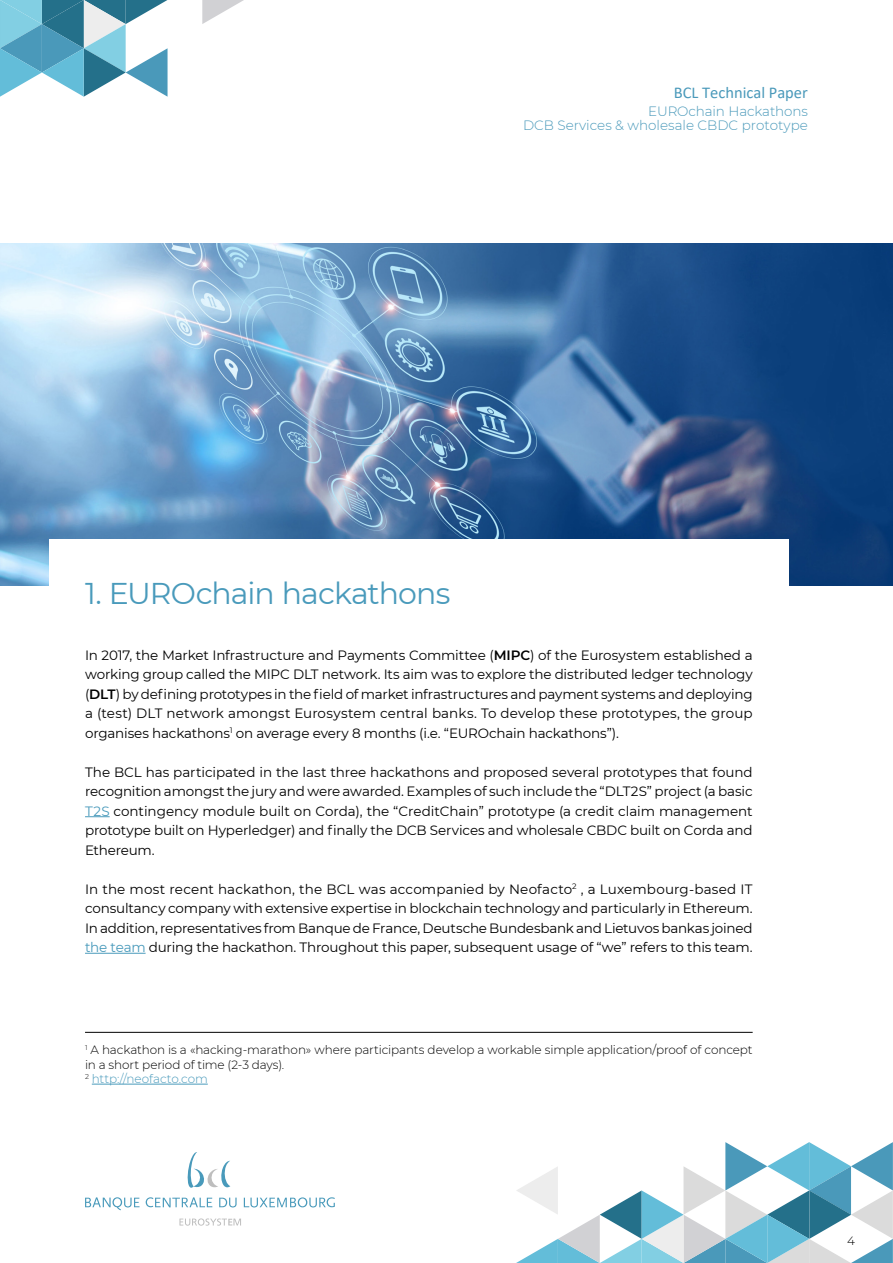
<style>
.page{position:relative;width:893px;height:1263px;background:#fff}
.page>*{position:absolute;margin:0;border:0;box-sizing:border-box;transform-origin:0 0}
.t1{font:30px "Montserrat";letter-spacing:-.03em;color:#499abb}
.t2{font:16.5px "Calibri";color:#4a99ba}
.t3{font:13.5px/19.5px "Montserrat";letter-spacing:-.01em;color:#000;text-align:justify}
.t4{font:300 13.5px/14.5px "Montserrat";color:#4a99ba;text-align:right}
.t5{font:300 12px/14.4px "Montserrat";letter-spacing:-.01em;color:#000}
.s1{font-weight:600}
.s2{color:#499abb}
</style>
<div class="page">
<svg style="left:0;top:0;width:168px;height:97px"></svg>
<svg style="left:202px;top:0;width:42px;height:24px"></svg>
<svg style="left:516px;top:1142px;width:377px;height:121px"></svg>
<hr style="left:92px;top:1084px;width:116px;height:1px;background:#499abb">
<hr style="left:85px;top:1032px;width:668px;height:1px;background:#000">
<img style="left:0;top:243px;width:893px;height:343px">
<div style="left:49px;top:539px;width:740px;height:104px;background:#fff"></div>
<svg style="left:85px;top:816px;width:25px;height:1px"></svg>
<hr style="left:85px;top:953px;width:61px;height:1px;background:#499abb">
<svg style="left:187px;top:1152px;width:43px;height:36px"></svg>
<svg style="left:85px;top:1197px;width:55px;height:13px"></svg>
<svg style="left:146px;top:1197px;width:66px;height:10px"></svg>
<svg style="left:219px;top:1197px;width:18px;height:10px"></svg>
<svg style="left:244px;top:1197px;width:91px;height:10px"></svg>
<svg style="left:179px;top:1218px;width:62px;height:7px"></svg>
<p class="t2" style="left:674px;top:81px;width:136px">BCL Technical Paper</p>
<p class="t4" style="left:523px;top:103px;width:286px">EUROchain Hackathons<br>DCB Services &amp; wholesale CBDC prototype</p>
<h1 class="t1" style="left:85px;top:573px;width:367px">1. EUROchain hackathons</h1>
<p class="t3" style="left:85px;top:645px;width:669px">In 2017, the Market Infrastructure and Payments Committee (<span class="s1">MIPC</span>) of the Eurosystem established a working group called the MIPC DLT network. Its aim was to explore the distributed ledger technology (<span class="s1">DLT</span>) by defining prototypes in the field of market infrastructures and payment systems and deploying a (test) DLT network amongst Eurosystem central banks. To develop these prototypes, the group organises hackathons<sup>1</sup> on average every 8 months (i.e. “EUROchain hackathons”).</p>
<p class="t3" style="left:85px;top:762px;width:669px">The BCL has participated in the last three hackathons and proposed several prototypes that found recognition amongst the jury and were awarded. Examples of such include the “DLT2S” project (a basic <span class="s2">T2S</span> contingency module built on Corda), the “CreditChain” prototype (a credit claim management prototype built on Hyperledger) and finally the DCB Services and wholesale CBDC built on Corda and Ethereum.</p>
<p class="t3" style="left:85px;top:879px;width:669px">In the most recent hackathon, the BCL was accompanied by Neofacto<sup>2</sup> , a Luxembourg-based IT consultancy company with extensive expertise in blockchain technology and particularly in Ethereum.<br>In addition, representatives from Banque de France, Deutsche Bundesbank and Lietuvos bankas joined <span class="s2">the team</span> during the hackathon. Throughout this paper, subsequent usage of “we” refers to this team.</p>
<p class="t5" style="left:85px;top:1042px;width:669px"><sup>1</sup> A hackathon is a «hacking-marathon» where participants develop a workable simple application/proof of concept in a short period of time (2-3 days).<br><sup>2</sup> <span class="s2">http://neofacto.com</span></p>
<p class="t5" style="left:847px;top:1233px;width:9px">4</p>
</div>
